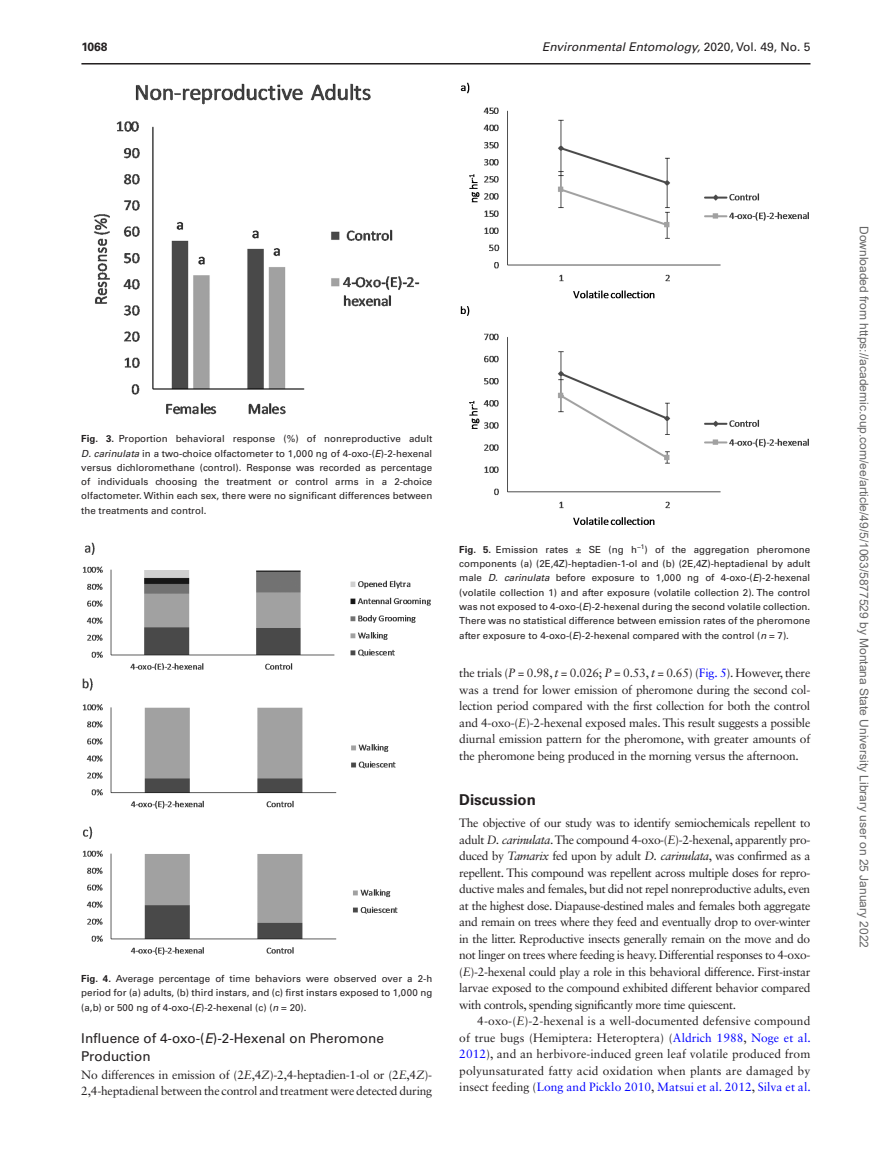
<style>
.page{position:relative;width:893px;height:1174px;background:#fff}
.page>*{position:absolute;margin:0;border:0;box-sizing:border-box;transform-origin:0 0}
.t1{font:700 15px "Univers LT Std";color:#231f20}
.t2{font:13.5px/18px "Univers LT Std";color:#231f20}
.t3{font:12px/16.5px "Sabon LT Std";letter-spacing:-.02em;color:#231f20;text-align:justify}
.t4{font:12px "Arial";color:#666}
.t5{font:italic 12px "Univers LT Std";color:#231f20}
.t6{font:700 12px "Univers LT Std";color:#231f20}
.t7{font:9.75px/14.2px "Univers LT Std";color:#231f20;text-align:justify}
.s1{font-style:normal}
.s2{font-weight:700}
.s3{font-style:italic}
.s4{color:#00f}
</style>
<div class="page">
<img style="left:82px;top:542px;width:349px;height:413px">
<img style="left:460px;top:82px;width:349px;height:443px">
<img style="left:93px;top:83px;width:327px;height:332px">
<hr style="left:81px;top:63px;width:729px;height:1px;background:#231f20">
<p class="t6" style="left:81px;top:40px;width:27px">1068</p>
<p class="t5" style="left:542px;top:40px;width:270px">Environmental Entomology, <span class="s1">2020, Vol. 49, No. 5</span></p>
<p class="t7" style="left:81px;top:432px;width:353px"><span class="s2">Fig. 3.</span> Proportion behavioral response (%) of nonreproductive adult <span class="s3">D. carinulata</span> in a two-choice olfactometer to 1,000 ng of 4-oxo-(<span class="s3">E</span>)-2-hexenal versus dichloromethane (control). Response was recorded as percentage of individuals choosing the treatment or control arms in a 2-choice olfactometer. Within each sex, there were no significant differences between the treatments and control.</p>
<p class="t7" style="left:81px;top:971px;width:353px"><span class="s2">Fig. 4.</span> Average percentage of time behaviors were observed over a 2-h period for (a) adults, (b) third instars, and (c) first instars exposed to 1,000 ng (a,b) or 500 ng of 4-oxo-(<span class="s3">E</span>)-2-hexenal (c) (<span class="s3">n</span> = 20).</p>
<p class="t2" style="left:81px;top:1028px;width:304px">Influence of 4-oxo-(<span class="s3">E</span>)-2-Hexenal on Pheromone<br>Production</p>
<p class="t3" style="left:81px;top:1066px;width:352px">No differences in emission of (2<span class="s3">E</span>,4<span class="s3">Z</span>)-2,4-heptadien-1-ol or (2<span class="s3">E</span>,4<span class="s3">Z</span>)-<br>2,4-heptadienal between the control and treatment were detected during</p>
<p class="t7" style="left:459px;top:542px;width:352px"><span class="s2">Fig. 5.</span> Emission rates ± SE (ng h<sup>−1</sup>) of the aggregation pheromone components (a) (2E,4Z)-heptadien-1-ol and (b) (2E,4Z)-heptadienal by adult male <span class="s3">D. carinulata</span> before exposure to 1,000 ng of 4-oxo-(<span class="s3">E</span>)-2-hexenal (volatile collection 1) and after exposure (volatile collection 2). The control was not exposed to 4-oxo-(<span class="s3">E</span>)-2-hexenal during the second volatile collection.<br>There was no statistical difference between emission rates of the pheromone after exposure to 4-oxo-(<span class="s3">E</span>)-2-hexenal compared with the control (<span class="s3">n</span> = 7).</p>
<p class="t3" style="left:459px;top:664px;width:352px">the trials (<span class="s3">P</span> = 0.98, <span class="s3">t</span> = 0.026; <span class="s3">P</span> = 0.53, <span class="s3">t</span> = 0.65) (<span class="s4">Fig. 5</span>). However, there was a trend for lower emission of pheromone during the second col&shy;lection period compared with the first collection for both the control and 4-oxo-(<span class="s3">E</span>)-2-hexenal exposed males. This result suggests a possible diurnal emission pattern for the pheromone, with greater amounts of the pheromone being produced in the morning versus the afternoon.</p>
<p class="t1" style="left:459px;top:790px;width:78px">Discussion</p>
<p class="t3" style="left:459px;top:814px;width:353px">The objective of our study was to identify semiochemicals repellent to adult <span class="s3">D. carinulata</span>. The compound 4-oxo-(<span class="s3">E</span>)-2-hexenal, apparently pro&shy;duced by <span class="s3">Tamarix</span> fed upon by adult <span class="s3">D. carinulata</span>, was confirmed as a repellent. This compound was repellent across multiple doses for repro&shy;ductive males and females, but did not repel nonreproductive adults, even at the highest dose. Diapause-destined males and females both aggregate and remain on trees where they feed and eventually drop to over-winter in the litter. Reproductive insects generally remain on the move and do not linger on trees where feeding is heavy. Differential responses to 4-oxo-(<span class="s3">E</span>)-2-hexenal could play a role in this behavioral difference. First-instar larvae exposed to the compound exhibited different behavior compared with controls, spending significantly more time quiescent.</p>
<p class="t3" style="left:459px;top:1012px;width:353px;text-indent:18px">4-oxo-(<span class="s3">E</span>)-2-hexenal is a well-documented defensive compound of true bugs (Hemiptera: Heteroptera) (<span class="s4">Aldrich 1988</span>, <span class="s4">Noge et al.<br>2012</span>), and an herbivore-induced green leaf volatile produced from polyunsaturated fatty acid oxidation when plants are damaged by insect feeding (<span class="s4">Long and Picklo 2010</span>, <span class="s4">Matsui et al. 2012</span>, <span class="s4">Silva et al.</span></p>
<p class="t4" style="left:868px;top:226px;width:723px;rotate:90deg">Downloaded from https://academic.oup.com/ee/article/49/5/1063/5877529 by Montana State University Library user on 25 January 2022</p>
</div>
